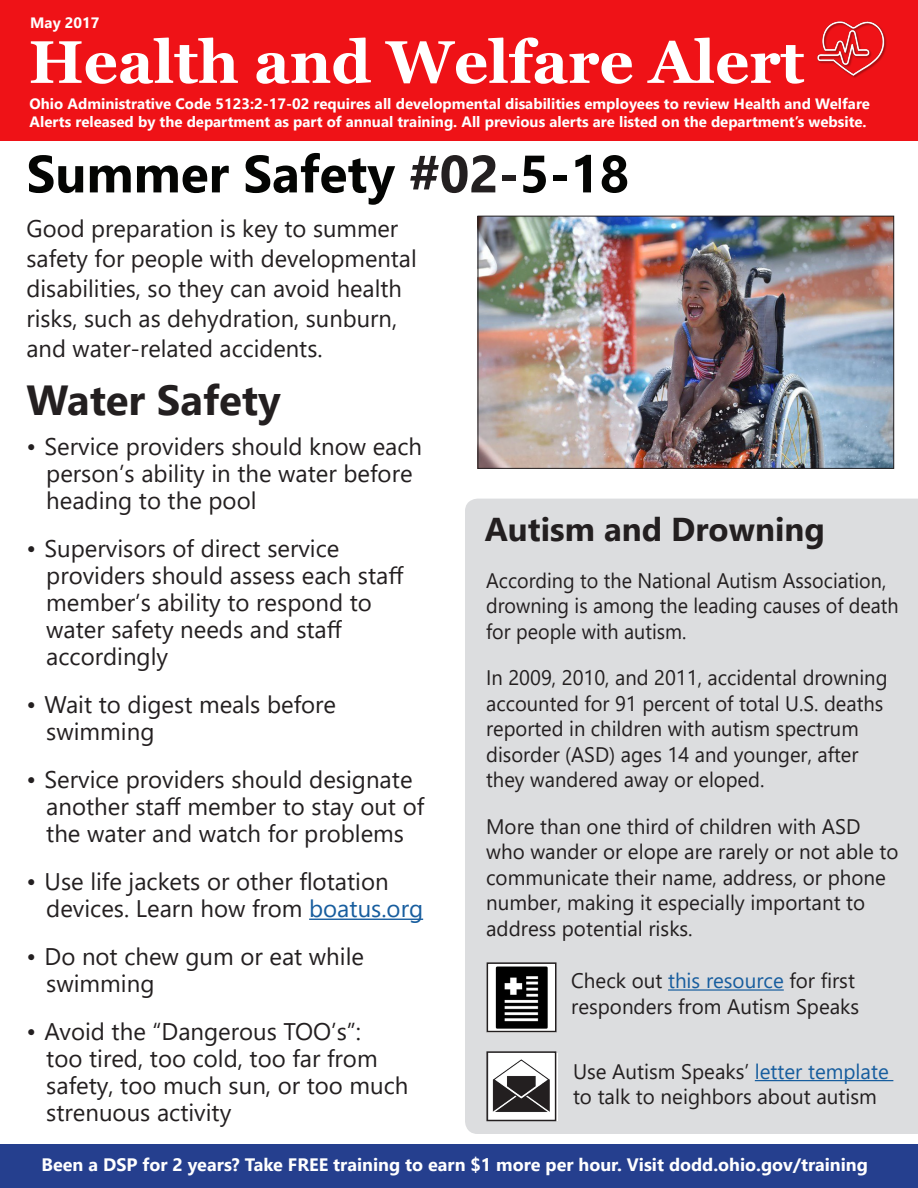
<style>
.page{position:relative;width:918px;height:1188px;background:#fff}
.page>*{position:absolute;margin:0;border:0;box-sizing:border-box;transform-origin:0 0}
.t1{font:700 60px "Georgia";color:#fff}
.t2{font:700 52.5px "Segoe UI";color:#040503}
.t3{font:700 42px "Segoe UI";color:#231f20}
.t4{font:700 33px "Segoe UI";color:#231f20}
.t5{font:24px/27px "Segoe UI";color:#231f20}
.t6{font:21px/25.5px "Segoe UI";color:#231f20}
.t7{font:21px/25.5px "Segoe UI";color:#231f20;scale:.96 1}
.t8{font:21px/25.5px "Segoe UI";color:#231f20;scale:.94 1}
.t9{font:700 18px "Segoe UI";color:#fff}
.t10{font:700 15px/18px "Segoe UI";color:#fff}
.s1{color:#231f20}
.s2{color:#175d9e}
</style>
<div class="page">
<div style="left:465px;top:499px;width:453px;height:635px;background:#dcdddf"></div>
<div style="left:0;top:0;width:918px;height:140px;background:#ef1217"></div>
<img style="left:817px;top:21px;width:70px;height:57px">
<hr style="left:309px;top:919px;width:114px;height:1px;background:#175d9e">
<img style="left:480px;top:218px;width:412px;height:249px">
<div style="left:478px;top:216px;width:416px;height:253px;border:1px solid #231f20"></div>
<div style="left:0;top:1145px;width:918px;height:43px;background:#253f8e"></div>
<hr style="left:668px;top:989px;width:116px;height:2px;background:#175d9e">
<hr style="left:755px;top:1080px;width:138px;height:1px;background:#175d9e">
<img style="left:490px;top:965px;width:63px;height:64px">
<div style="left:487px;top:962px;width:69px;height:70px;border:2px solid #231f20"></div>
<img style="left:489px;top:1054px;width:64px;height:64px">
<div style="left:486px;top:1051px;width:70px;height:70px;border:2px solid #231f20"></div>
<p class="t10" style="left:30px;top:12px;width:71px">May 2017</p>
<p class="t1" style="left:29px;top:24px;width:777px">Health and Welfare Alert</p>
<p class="t10" style="left:30px;top:93px;width:842px">Ohio Administrative Code 5123:2-17-02 requires all developmental disabilities employees to review Health and Welfare<br>Alerts released by the department as part of annual training. All previous alerts are listed on the department’s website.</p>
<p class="t2" style="left:27px;top:124px;width:604px">Summer Safety <span class="s1">#02-</span>5-18</p>
<p class="t5" style="left:27px;top:212px;width:392px;line-height:30px">Good preparation is key to summer safety for people with developmental disabilities, so they can avoid health risks, such as dehydration, sunburn,</p>
<p class="t5" style="left:27px;top:333px;width:298px">and water-related accidents.</p>
<p class="t3" style="left:27px;top:361px;width:256px">Water Safety</p>
<p class="t5" style="left:46px;top:431px;width:377px;text-indent:-20px">• Service providers should know each person’s ability in the water before heading to the pool</p>
<p class="t5" style="left:46px;top:533px;width:359px;text-indent:-20px">• Supervisors of direct service providers should assess each staff member’s ability to respond to water safety needs and staff accordingly</p>
<p class="t5" style="left:46px;top:689px;width:291px;text-indent:-20px">• Wait to digest meals before swimming</p>
<p class="t5" style="left:46px;top:764px;width:379px;text-indent:-20px">• Service providers should designate another staff member to stay out of the water and watch for problems</p>
<p class="t5" style="left:46px;top:866px;width:378px;text-indent:-20px">• Use life jackets or other flotation devices. Learn how from <span class="s2">boatus.org</span></p>
<p class="t5" style="left:46px;top:941px;width:319px;text-indent:-20px">• Do not chew gum or eat while swimming</p>
<p class="t5" style="left:46px;top:1016px;width:364px;text-indent:-20px">• Avoid the “Dangerous TOO’s”:<br>too tired, too cold, too far from safety, too much sun, or too much strenuous activity</p>
<p class="t4" style="left:485px;top:498px;width:342px">Autism and Drowning</p>
<p class="t8" style="left:486px;top:566px;width:440px">According to the National Autism Association, drowning is among the leading causes of death for people with autism.</p>
<p class="t7" style="left:486px;top:663px;width:420px">In 2009, 2010, and 2011, accidental drowning accounted for 91 percent of total U.S. deaths reported in children with autism spectrum</p>
<p class="t7" style="left:486px;top:740px;width:389px">disorder (ASD) ages 14 and younger, after they wandered away or eloped.</p>
<p class="t6" style="left:486px;top:812px;width:414px">More than one third of children with ASD who wander or elope are rarely or not able to communicate their name, address, or phone number, making it especially important to address potential risks.</p>
<p class="t6" style="left:571px;top:966px;width:290px">Check out <span class="s2">this resource</span> for first responders from Autism Speaks</p>
<p class="t6" style="left:573px;top:1057px;width:317px">Use Autism Speaks’ <span class="s2">letter template </span>to talk to neighbors about autism</p>
<p class="t9" style="left:42px;top:1147px;width:828px">Been a DSP for 2 years? Take FREE training to earn $1 more per hour. Visit dodd.ohio.gov/training</p>
</div>
